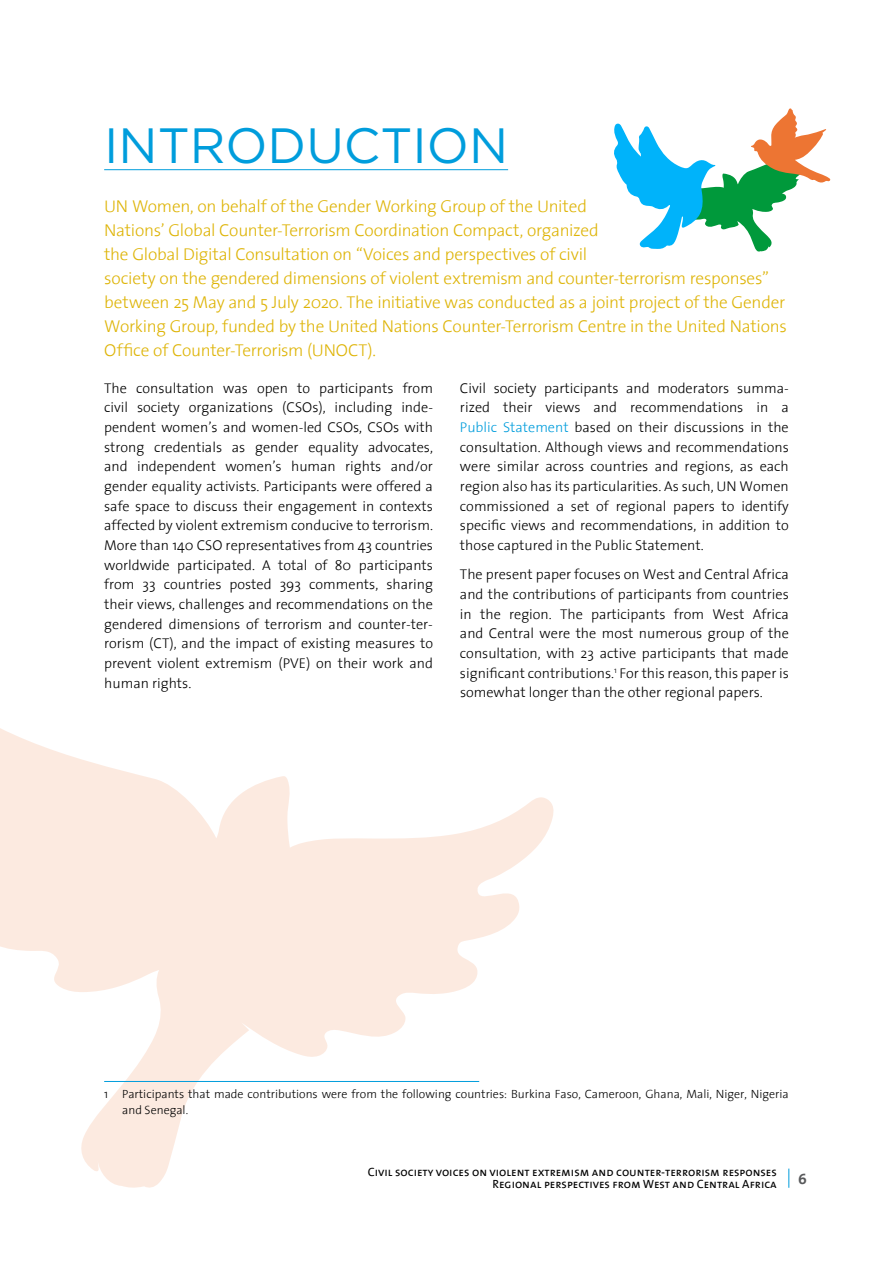
<style>
.page{position:relative;width:893px;height:1263px;background:#fff}
.page>*{position:absolute;margin:0;border:0;box-sizing:border-box;transform-origin:0 0}
.t1{font:49.5px "Gotham";color:#009ddc}
.t2{font:300 17.25px/24px "The Sans";letter-spacing:-.015em;color:#deb407}
.t3{font:15px "The Sans Bold Caps";color:#58595b}
.t4{font:300 14.25px/19.6px "The Sans";color:#000;text-align:justify}
.t5{font:300 12px/16.5px "The Sans";color:#000}
.t6{font:12px/12px "The Sans Caps";color:#000;text-align:right}
.s1{color:#009ddc}
</style>
<div class="page">
<svg style="left:0;top:728px;width:554px;height:460px"></svg>
<hr style="left:104px;top:169px;width:404px;height:1px;background:#009ddc">
<hr style="left:104px;top:1081px;width:375px;height:1px;background:#009ddc">
<svg style="left:614px;top:108px;width:217px;height:144px"></svg>
<svg style="left:788px;top:1168px;width:1px;height:20px"></svg>
<h1 class="t1" style="left:104px;top:113px;width:405px">INTRODUCTION</h1>
<p class="t2" style="left:104px;top:194px;width:684px">UN Women, on behalf of the Gender Working Group of the United<br>Nations’ Global Counter-Terrorism Coordination Compact, organized<br>the Global Digital Consultation on “Voices and perspectives of civil<br>society on the gendered dimensions of violent extremism and counter-terrorism responses” between 25 May and 5 July 2020. The initiative was conducted as a joint project of the Gender Working Group, funded by the United Nations Counter-Terrorism Centre in the United Nations Office of Counter-Terrorism (UNOCT).</p>
<p class="t4" style="left:104px;top:378px;width:330px">The consultation was open to participants from civil society organizations (CSOs), including inde&shy;pendent women’s and women-led CSOs, CSOs with strong credentials as gender equality advocates, and independent women’s human rights and/or gender equality activists. Participants were offered a safe space to discuss their engagement in contexts affected by violent extremism conducive to terrorism.<br>More than 140 CSO representatives from 43 countries worldwide participated. A total of 80 participants from 33 countries posted 393 comments, sharing their views, challenges and recommendations on the gendered dimensions of terrorism and counter-ter&shy;rorism (CT), and the impact of existing measures to prevent violent extremism (PVE) on their work and human rights.</p>
<p class="t4" style="left:460px;top:378px;width:330px">Civil society participants and moderators summa&shy;rized their views and recommendations in a <span class="s1">Public Statement</span> based on their discussions in the consultation. Although views and recommendations were similar across countries and regions, as each region also has its particularities. As such, UN Women commissioned a set of regional papers to identify specific views and recommendations, in addition to those captured in the Public Statement.</p>
<p class="t4" style="left:460px;top:564px;width:330px">The present paper focuses on West and Central Africa and the contributions of participants from countries in the region. The participants from West Africa and Central were the most numerous group of the consultation, with 23 active participants that made significant contributions.<sup>1</sup> For this reason, this paper is somewhat longer than the other regional papers.</p>
<p class="t5" style="left:122px;top:1085px;width:668px;text-indent:-18px">1 Participants that made contributions were from the following countries: Burkina Faso, Cameroon, Ghana, Mali, Niger, Nigeria and Senegal.</p>
<p class="t6" style="left:368px;top:1165px;width:411px">Civil society voices on violent extremism and counter-terrorism responses<br>Regional perspectives from West and Central Africa</p>
<p class="t3" style="left:798px;top:1166px;width:10px">6</p>
</div>
